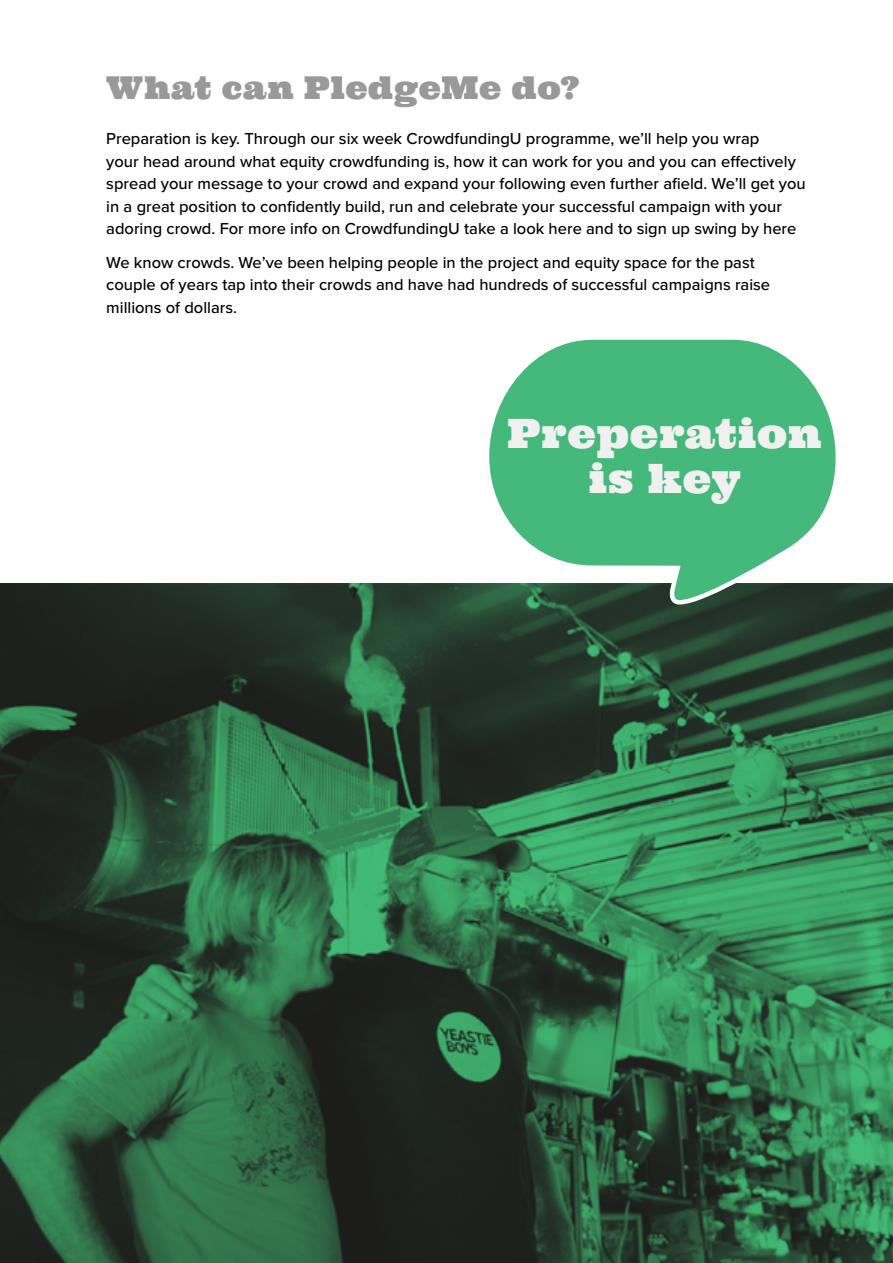
<style>
.page{position:relative;width:893px;height:1263px;background:#fff}
.page>*{position:absolute;margin:0;border:0;box-sizing:border-box;transform-origin:0 0}
.t1{font:40.5px/45px "Ultra";letter-spacing:.015em;color:#f0f0f0;text-align:center}
.t2{font:31.5px "Ultra";letter-spacing:.015em;color:#999}
.t3{font:500 16.5px/22.5px "Proxima Nova";color:#000}
</style>
<div class="page">
<img style="left:0;top:584px;width:893px;height:679px">
<svg style="left:482px;top:339px;width:360px;height:268px"></svg>
<h2 class="t2" style="left:106px;top:67px;width:475px">What can PledgeMe do?</h2>
<p class="t3" style="left:106px;top:128px;width:701px">Preparation is key. Through our six week CrowdfundingU programme, we’ll help you wrap<br>your head around what equity crowdfunding is, how it can work for you and you can effectively spread your message to your crowd and expand your following even further afield. We’ll get you in a great position to confidently build, run and celebrate your successful campaign with your adoring crowd. For more info on CrowdfundingU take a look here and to sign up swing by here</p>
<p class="t3" style="left:106px;top:252px;width:665px">We know crowds. We’ve been helping people in the project and equity space for the past couple of years tap into their crowds and have had hundreds of successful campaigns raise millions of dollars.</p>
<h1 class="t1" style="left:508px;top:410px;width:315px">Preperation is key</h1>
</div>
